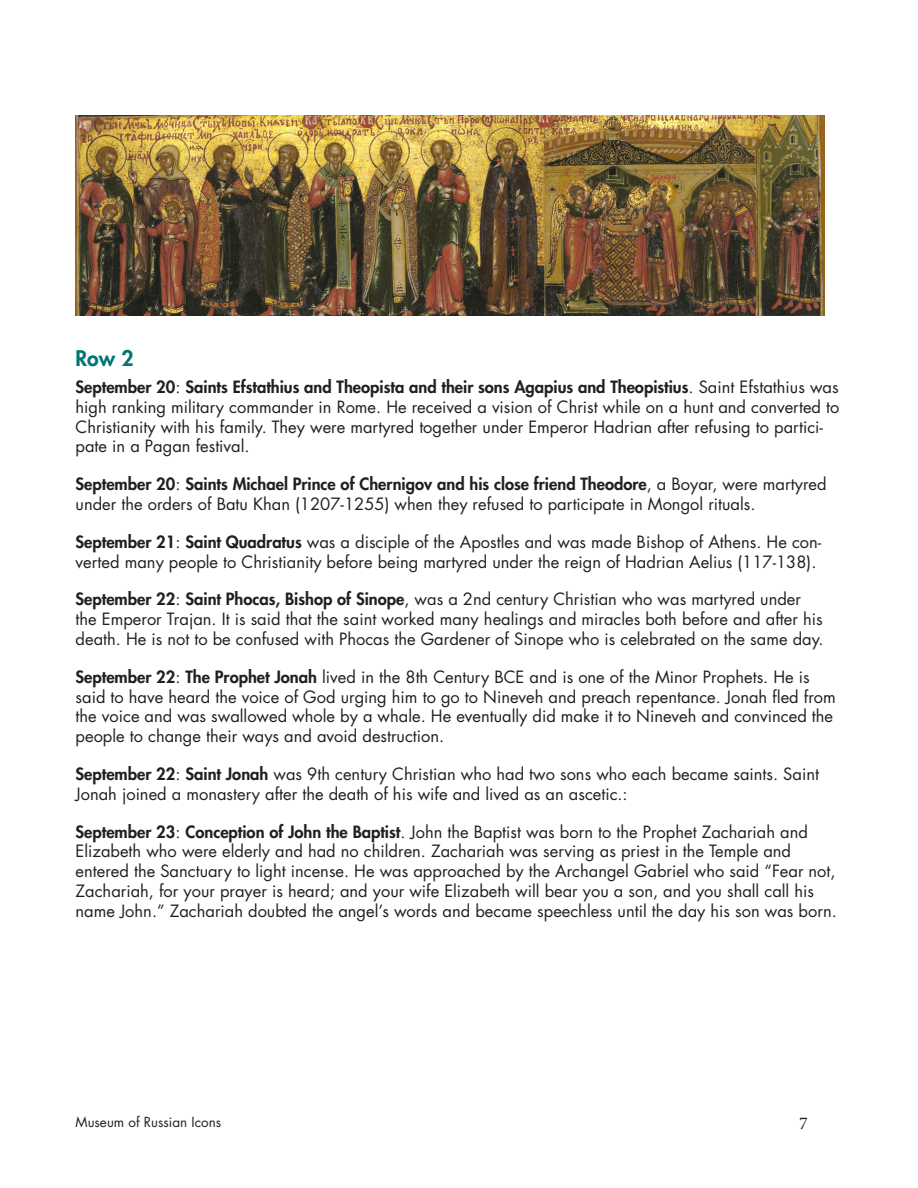
<style>
.page{position:relative;width:918px;height:1188px;background:#fff}
.page>*{position:absolute;margin:0;border:0;box-sizing:border-box;transform-origin:0 0}
.Side{font:800 21px "Futura Std";color:#007573}
.t1{font:18px "Minion Pro";color:#231f20}
.text{font:16.5px/19.8px "Futura Std";color:#231f20}
.t2{font:13.5px "Futura Std";color:#231f20}
.s1{font-weight:800}
</style>
<div class="page">
<img style="left:76px;top:115px;width:748px;height:200px">
<p class="Side" style="left:76px;top:345px;width:59px">Row 2</p>
<p class="text" style="left:76px;top:377px;width:765px"><span class="s1">September 20</span>: <span class="s1">Saints Efstathius and Theopista and their sons Agapius and Theopistius</span>. Saint Efstathius was high ranking military commander in Rome. He received a vision of Christ while on a hunt and converted to Christianity with his family. They were martyred together under Emperor Hadrian after refusing to partici&shy;pate in a Pagan festival.</p>
<p class="text" style="left:76px;top:474px;width:753px"><span class="s1">September 20</span>: <span class="s1">Saints Michael Prince of Chernigov and his close friend Theodore</span>, a Boyar, were martyred under the orders of Batu Khan (1207-1255) when they refused to participate in Mongol rituals.</p>
<p class="text" style="left:76px;top:532px;width:747px"><span class="s1">September 21</span>: <span class="s1">Saint Quadratus</span> was a disciple of the Apostles and was made Bishop of Athens. He con&shy;verted many people to Christianity before being martyred under the reign of Hadrian Aelius (117-138).</p>
<p class="text" style="left:76px;top:590px;width:750px"><span class="s1">September 22</span>: <span class="s1">Saint Phocas, Bishop of Sinope</span>, was a 2nd century Christian who was martyred under the Emperor Trajan. It is said that the saint worked many healings and miracles both before and after his death. He is not to be confused with Phocas the Gardener of Sinope who is celebrated on the same day.</p>
<p class="text" style="left:76px;top:667px;width:762px"><span class="s1">September 22</span>: <span class="s1">The Prophet Jonah</span> lived in the 8th Century BCE and is one of the Minor Prophets. He is said to have heard the voice of God urging him to go to Nineveh and preach repentance. Jonah fled from the voice and was swallowed whole by a whale. He eventually did make it to Nineveh and convinced the people to change their ways and avoid destruction.</p>
<p class="text" style="left:76px;top:764px;width:745px"><span class="s1">September 22</span>: <span class="s1">Saint Jonah</span> was 9th century Christian who had two sons who each became saints. Saint<br>Jonah joined a monastery after the death of his wife and lived as an ascetic.:</p>
<p class="text" style="left:76px;top:822px;width:763px"><span class="s1">September 23</span>: <span class="s1">Conception of John the Baptist</span>. John the Baptist was born to the Prophet Zachariah and Elizabeth who were elderly and had no children. Zachariah was serving as priest in the Temple and entered the Sanctuary to light incense. He was approached by the Archangel Gabriel who said “Fear not, Zachariah, for your prayer is heard; and your wife Elizabeth will bear you a son, and you shall call his name John.” Zachariah doubted the angel’s words and became speechless until the day his son was born.</p>
<p class="t2" style="left:76px;top:1114px;width:147px">Museum of Russian Icons</p>
<p class="t1" style="left:799px;top:1111px;width:10px">7</p>
</div>
